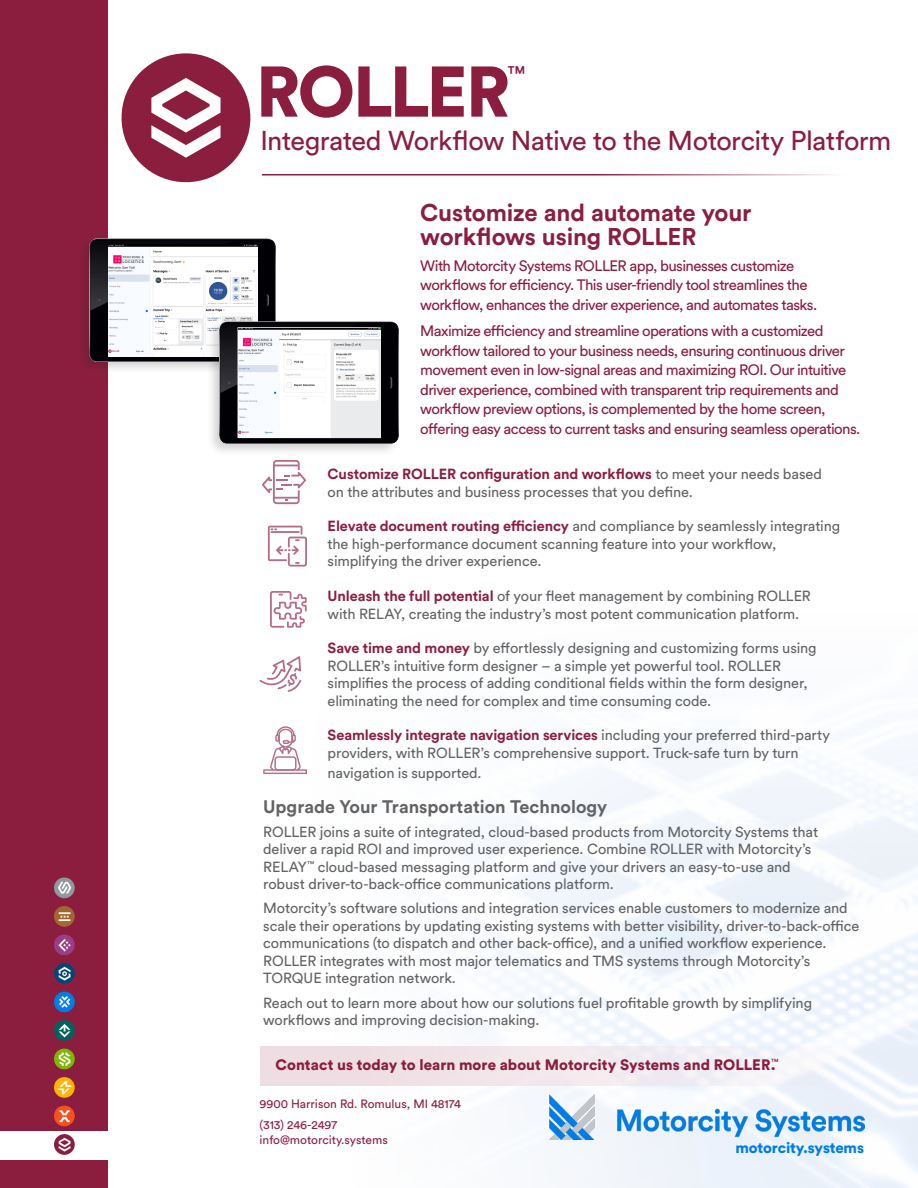
<style>
.page{position:relative;width:918px;height:1188px;background:#fff}
.page>*{position:absolute;margin:0;border:0;box-sizing:border-box;transform-origin:0 0}
.t1{font:900 70.8px "Circular Std";letter-spacing:-.035em;color:#8b1e3f}
.t2{font:27px "Circular Std";letter-spacing:-.02em;color:#8b1e3f}
.t3{font:700 24px/24px "Circular Std";letter-spacing:-.01em;color:#8b1e3f}
.t4{font:21px "Circular Std";color:#8b1e3f}
.t5{font:700 18px "Circular Std";color:#636366}
.t6{font:15px/19.5px "Circular Std";letter-spacing:-.04em;color:#8b1e3f}
.t7{font:900 15px "Circular Std";letter-spacing:.005em;color:#8b1e3f}
.t8{font:900 15px "Circular Std";letter-spacing:-.01em;color:#007de4}
.t9{font:14.55px/17.4px "Circular Std";letter-spacing:-.01em;color:#636366}
.t10{font:14.55px/17.4px "Circular Std";letter-spacing:-.01em;color:#636467}
.t11{font:12px "Circular Std";color:#8b1e3f}
.s1{font-weight:700;color:#8b1e3f}
</style>
<div class="page">
<img style="left:267px;top:545px;width:651px;height:643px">
<div style="left:0;top:0;width:108px;height:1188px;background:#8b1e3f"></div>
<img style="left:549px;top:1094px;width:315px;height:46px">
<div style="left:260px;top:1046px;width:605px;height:40px;background:linear-gradient(to right,#eedadf,#f4f7fc)"></div>
<hr style="left:262px;top:174px;width:602px;height:2px;background:#8b1e3f">
<div style="left:0;top:1131px;width:108px;height:28px;background:#fff"></div>
<img style="left:54px;top:878px;width:21px;height:20px;border-radius:10px">
<img style="left:54px;top:906px;width:21px;height:21px;border-radius:10px">
<img style="left:54px;top:935px;width:21px;height:20px;border-radius:10px">
<img style="left:54px;top:963px;width:21px;height:21px;border-radius:10px">
<img style="left:54px;top:992px;width:21px;height:20px;border-radius:10px">
<img style="left:54px;top:1020px;width:21px;height:21px;border-radius:10px">
<img style="left:54px;top:1049px;width:21px;height:20px;border-radius:10px">
<img style="left:54px;top:1077px;width:21px;height:21px;border-radius:10px">
<img style="left:54px;top:1106px;width:21px;height:20px;border-radius:10px">
<img style="left:54px;top:1134px;width:21px;height:21px;border-radius:10px">
<svg style="left:263px;top:726px;width:44px;height:48px"></svg>
<svg style="left:121px;top:53px;width:130px;height:130px"></svg>
<svg style="left:262px;top:460px;width:44px;height:44px"></svg>
<svg style="left:259px;top:656px;width:42px;height:36px"></svg>
<svg style="left:268px;top:526px;width:39px;height:41px"></svg>
<svg style="left:270px;top:591px;width:37px;height:37px"></svg>
<div style="left:76px;top:235px;width:203px;height:140px;background:#231f20;opacity:.2"></div>
<img style="left:89px;top:238px;width:187px;height:124px">
<img style="left:108px;top:244px;width:149px;height:112px">
<div style="left:206px;top:319px;width:196px;height:137px;background:#231f20;opacity:.2"></div>
<img style="left:219px;top:322px;width:180px;height:122px">
<img style="left:238px;top:328px;width:142px;height:110px">
<p class="t1" style="left:256px;top:45px;width:256px">ROLLER</p>
<p class="t4" style="left:508px;top:61px;width:20px">™</p>
<p class="t2" style="left:260px;top:124px;width:633px">Integrated Workflow Native to the Motorcity Platform</p>
<p class="t3" style="left:420px;top:200px;width:333px">Customize and automate your workflows using ROLLER</p>
<p class="t6" style="left:420px;top:256px;width:398px">With Motorcity Systems ROLLER app, businesses customize workflows for efficiency. This user-friendly tool streamlines the workflow, enhances the driver experience, and automates tasks.</p>
<p class="t6" style="left:420px;top:321px;width:442px">Maximize efficiency and streamline operations with a customized workflow tailored to your business needs, ensuring continuous driver movement even in low-signal areas and maximizing ROI. Our intuitive driver experience, combined with transparent trip requirements and workflow preview options, is complemented by the home screen, offering easy access to current tasks and ensuring seamless operations.</p>
<p class="t9" style="left:328px;top:465px;width:496px"><span class="s1">Customize ROLLER configuration and workflows</span> to meet your needs based on the attributes and business processes that you define.</p>
<p class="t10" style="left:328px;top:517px;width:514px"><span class="s1">Elevate document routing efficiency</span> and compliance by seamlessly integrating the high-performance document scanning feature into your workflow, simplifying the driver experience.</p>
<p class="t10" style="left:328px;top:587px;width:485px"><span class="s1">Unleash the full potential</span> of your fleet management by combining ROLLER with RELAY, creating the industry’s most potent communication platform.</p>
<p class="t10" style="left:328px;top:639px;width:491px"><span class="s1">Save time and money</span> by effortlessly designing and customizing forms using ROLLER’s intuitive form designer – a simple yet powerful tool. ROLLER simplifies the process of adding conditional fields within the form designer, eliminating the need for complex and time consuming code.</p>
<p class="t10" style="left:328px;top:726px;width:504px"><span class="s1">Seamlessly integrate navigation services</span> including your preferred third-party providers, with ROLLER’s comprehensive support. Truck-safe turn by turn</p>
<p class="t10" style="left:328px;top:764px;width:156px">navigation is supported.</p>
<p class="t5" style="left:263px;top:795px;width:346px">Upgrade Your Transportation Technology</p>
<p class="t9" style="left:263px;top:823px;width:556px">ROLLER joins a suite of integrated, cloud-based products from Motorcity Systems that deliver a rapid ROI and improved user experience. Combine ROLLER with Motorcity’s RELAY<sup>™</sup> cloud-based messaging platform and give your drivers an easy-to-use and robust driver-to-back-office communications platform.</p>
<p class="t9" style="left:263px;top:900px;width:598px">Motorcity’s software solutions and integration services enable customers to modernize and scale their operations by updating existing systems with better visibility, driver-to-back-office communications (to dispatch and other back-office), and a unified workflow experience.<br>ROLLER integrates with most major telematics and TMS systems through Motorcity’s TORQUE integration network.</p>
<p class="t9" style="left:263px;top:994px;width:550px">Reach out to learn more about how our solutions fuel profitable growth by simplifying workflows and improving decision-making.</p>
<p class="t7" style="left:275px;top:1055px;width:505px">Contact us today to learn more about Motorcity Systems and ROLLER.<sup>™</sup></p>
<p class="t11" style="left:260px;top:1097px;width:203px">9900 Harrison Rd. Romulus, MI 48174</p>
<p class="t11" style="left:260px;top:1118px;width:79px">(313) 246-2497</p>
<p class="t11" style="left:260px;top:1132px;width:130px">info@motorcity.systems</p>
<p class="t8" style="left:736px;top:1137px;width:130px">motorcity.systems</p>
</div>
